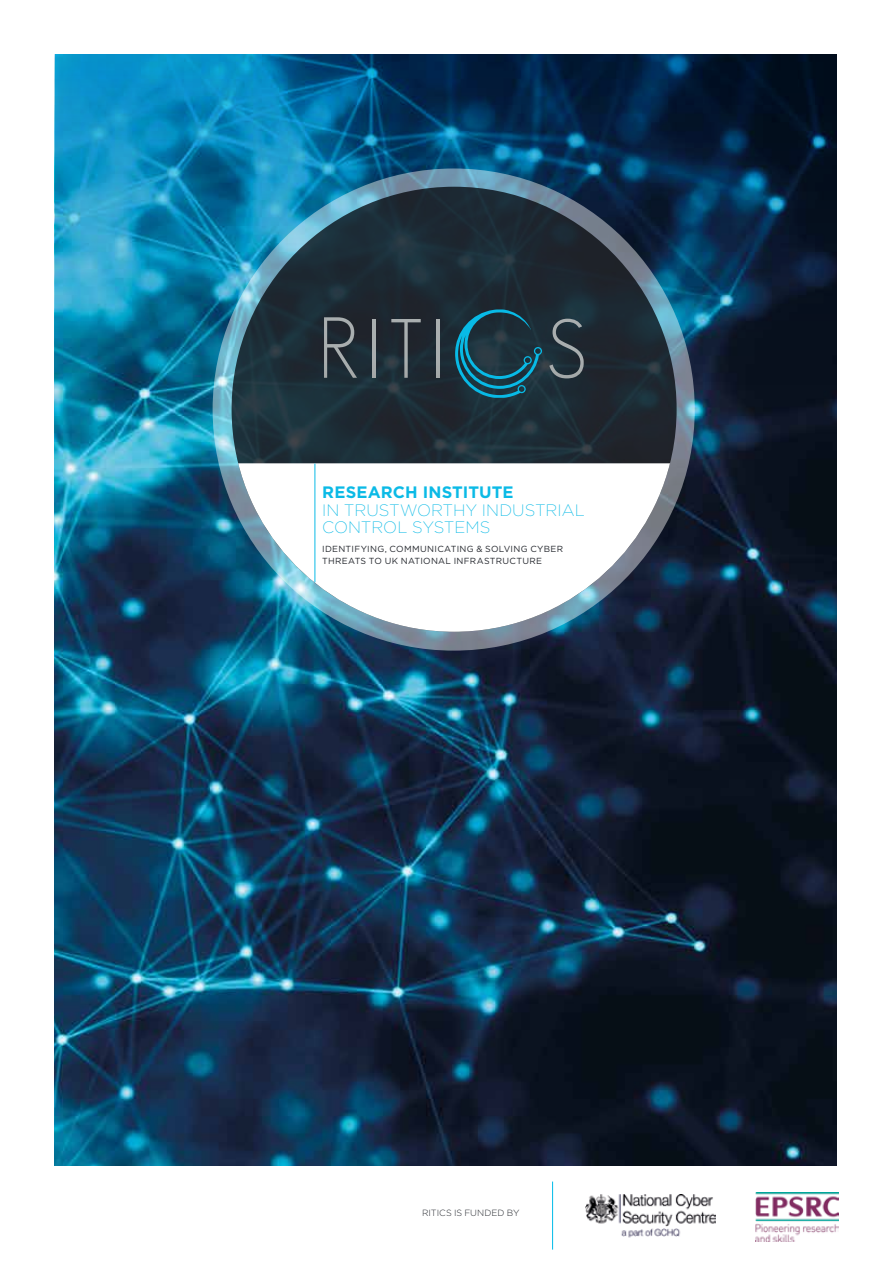
<style>
.page{position:relative;width:893px;height:1263px;background:#fff}
.page>*{position:absolute;margin:0;border:0;box-sizing:border-box;transform-origin:0 0}
.t1{font:200 16.5px/17.7px "Gotham";letter-spacing:.005em;color:#0bbae6}
.t2{font:700 16.5px "Gotham";letter-spacing:.005em;color:#0bbae6}
.t3{font:300 9px "Gotham";color:#24272d}
.t4{font:8.85px/12.1px "Gotham";letter-spacing:.035em;color:#24272d}
</style>
<div class="page">
<img style="left:54px;top:54px;width:783px;height:1111px">
<svg style="left:55px;top:54px;width:782px;height:469px;background:#0b5478"></svg>
<svg style="left:213px;top:168px;width:482px;height:483px;background:#759db1"></svg>
<img style="left:586px;top:1195px;width:130px;height:42px">
<svg style="left:232px;top:187px;width:445px;height:445px;background:#1d2b34"></svg>
<svg style="left:238px;top:463px;width:432px;height:169px"></svg>
<hr style="left:315px;top:464px;width:1px;height:118px;background:#0bbae6">
<svg style="left:455px;top:309px;width:87px;height:89px;background:#1a4958"></svg>
<hr style="left:372px;top:319px;width:3px;height:59px;background:#a9aeaf">
<svg style="left:391px;top:319px;width:30px;height:59px;background:#343e45"></svg>
<hr style="left:436px;top:319px;width:4px;height:59px;background:#a9aeaf">
<svg style="left:549px;top:319px;width:35px;height:59px;background:#39464d"></svg>
<svg style="left:324px;top:317px;width:33px;height:61px;background:#424b52"></svg>
<img style="left:756px;top:1193px;width:83px;height:48px">
<hr style="left:552px;top:1181px;width:1px;height:68px;background:#00bbe8">
<h1 class="t2" style="left:322px;top:482px;width:193px">RESEARCH INSTITUTE</h1>
<h1 class="t1" style="left:322px;top:500px;width:264px">IN TRUSTWORTHY INDUSTRIAL<br>CONTROL SYSTEMS</h1>
<p class="t4" style="left:322px;top:542px;width:242px">IDENTIFYING, COMMUNICATING &amp; SOLVING CYBER<br>THREATS TO UK NATIONAL INFRASTRUCTURE</p>
<p class="t3" style="left:422px;top:1207px;width:99px">RITICS IS FUNDED BY</p>
</div>
